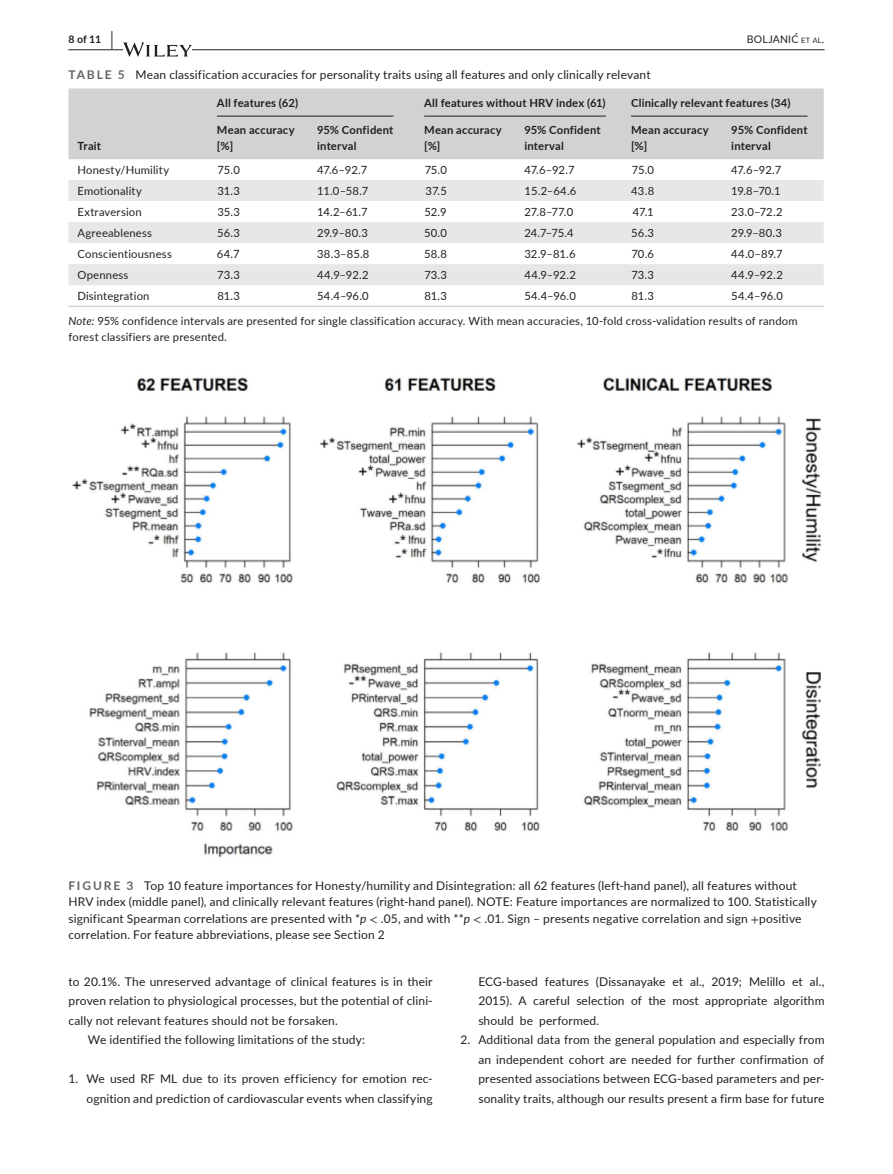
<style>
.page{position:relative;width:893px;height:1174px;background:#fff}
.page>*{position:absolute;margin:0;border:0;box-sizing:border-box;transform-origin:0 0}
.t1{font:12px/19.5px "Lato";letter-spacing:.015em;color:#231f20;text-align:justify}
.t2{font:11.25px/15.8px "Lato";letter-spacing:.015em;color:#231f20}
.t3{font:700 11.25px/15.8px "Lato";letter-spacing:.02em;color:#231f20}
.t4{font:10.5px "Lato";letter-spacing:.02em;color:#231f20}
.t5{font:700 10.5px "Lato";color:#231f20}
.s1{font-size:19.5px}
.s2{font-size:7.35px}
.s3{font-weight:700;color:#636366}
.s4{font-style:italic}
.s5{font-family:"STIX"}
</style>
<div class="page">
<hr style="left:68px;top:49px;width:756px;height:1px;background:#231f20">
<svg style="left:123px;top:42px;width:69px;height:15px"></svg>
<div style="left:68px;top:88px;width:756px;height:71px;background:#d1d2d4"></div>
<svg style="left:68px;top:180px;width:756px;height:105px;fill:#e6e7e9"></svg>
<hr style="left:68px;top:305px;width:140px;height:2px;background:#d1d2d4">
<hr style="left:208px;top:305px;width:100px;height:2px;background:#d1d2d4">
<hr style="left:308px;top:305px;width:107px;height:2px;background:#d1d2d4">
<hr style="left:415px;top:305px;width:100px;height:2px;background:#d1d2d4">
<hr style="left:515px;top:305px;width:107px;height:2px;background:#d1d2d4">
<hr style="left:622px;top:305px;width:100px;height:2px;background:#d1d2d4">
<hr style="left:722px;top:305px;width:102px;height:2px;background:#d1d2d4">
<hr style="left:217px;top:116px;width:176px;height:1px;background:#231f20">
<hr style="left:424px;top:116px;width:182px;height:1px;background:#231f20">
<hr style="left:631px;top:116px;width:177px;height:1px;background:#231f20">
<img style="left:72px;top:377px;width:749px;height:480px">
<p class="t5" style="left:68px;top:31px;width:46px">8 of 11 <span class="s1">|</span></p>
<p class="t4" style="left:747px;top:31px;width:79px">BOLJANIĆ <span class="s2">et al</span>.</p>
<p class="t1" style="left:68px;top:64px;width:584px"><span class="s3">TABLE 5</span> Mean classification accuracies for personality traits using all features and only clinically relevant</p>
<p class="t3" style="left:77px;top:137px;width:25px">Trait</p>
<p class="t3" style="left:217px;top:94px;width:83px">All features (62)</p>
<p class="t3" style="left:424px;top:94px;width:183px">All features without HRV index (61)</p>
<p class="t3" style="left:631px;top:94px;width:161px">Clinically relevant features (34)</p>
<p class="t3" style="left:217px;top:122px;width:79px">Mean accuracy [%]</p>
<p class="t3" style="left:317px;top:122px;width:78px">95% Confident interval</p>
<p class="t3" style="left:424px;top:122px;width:79px">Mean accuracy [%]</p>
<p class="t3" style="left:524px;top:122px;width:78px">95% Confident interval</p>
<p class="t3" style="left:631px;top:122px;width:79px">Mean accuracy [%]</p>
<p class="t3" style="left:731px;top:122px;width:78px">95% Confident interval</p>
<p class="t2" style="left:77px;top:161px;width:93px">Honesty/Humility</p>
<p class="t2" style="left:218px;top:161px;width:24px">75.0</p>
<p class="t2" style="left:317px;top:161px;width:52px">47.6–92.7</p>
<p class="t2" style="left:425px;top:161px;width:24px">75.0</p>
<p class="t2" style="left:524px;top:161px;width:52px">47.6–92.7</p>
<p class="t2" style="left:632px;top:161px;width:24px">75.0</p>
<p class="t2" style="left:731px;top:161px;width:52px">47.6–92.7</p>
<p class="t2" style="left:77px;top:182px;width:66px">Emotionality</p>
<p class="t2" style="left:217px;top:182px;width:24px">31.3</p>
<p class="t2" style="left:317px;top:182px;width:53px">11.0–58.7</p>
<p class="t2" style="left:425px;top:182px;width:23px">37.5</p>
<p class="t2" style="left:524px;top:182px;width:53px">15.2–64.6</p>
<p class="t2" style="left:631px;top:182px;width:25px">43.8</p>
<p class="t2" style="left:731px;top:182px;width:51px">19.8–70.1</p>
<p class="t2" style="left:77px;top:204px;width:66px">Extraversion</p>
<p class="t2" style="left:217px;top:204px;width:24px">35.3</p>
<p class="t2" style="left:317px;top:204px;width:52px">14.2–61.7</p>
<p class="t2" style="left:424px;top:204px;width:24px">52.9</p>
<p class="t2" style="left:524px;top:204px;width:50px">27.8–77.0</p>
<p class="t2" style="left:633px;top:204px;width:22px">47.1</p>
<p class="t2" style="left:731px;top:204px;width:53px">23.0–72.2</p>
<p class="t2" style="left:77px;top:225px;width:76px">Agreeableness</p>
<p class="t2" style="left:217px;top:225px;width:24px">56.3</p>
<p class="t2" style="left:317px;top:225px;width:52px">29.9–80.3</p>
<p class="t2" style="left:424px;top:225px;width:24px">50.0</p>
<p class="t2" style="left:524px;top:225px;width:51px">24.7−75.4</p>
<p class="t2" style="left:631px;top:225px;width:24px">56.3</p>
<p class="t2" style="left:731px;top:225px;width:52px">29.9–80.3</p>
<p class="t2" style="left:77px;top:246px;width:96px">Conscientiousness</p>
<p class="t2" style="left:217px;top:246px;width:24px">64.7</p>
<p class="t2" style="left:317px;top:246px;width:54px">38.3–85.8</p>
<p class="t2" style="left:424px;top:246px;width:24px">58.8</p>
<p class="t2" style="left:524px;top:246px;width:53px">32.9–81.6</p>
<p class="t2" style="left:631px;top:246px;width:24px">70.6</p>
<p class="t2" style="left:731px;top:246px;width:53px">44.0–89.7</p>
<p class="t2" style="left:77px;top:267px;width:53px">Openness</p>
<p class="t2" style="left:217px;top:267px;width:24px">73.3</p>
<p class="t2" style="left:317px;top:267px;width:53px">44.9–92.2</p>
<p class="t2" style="left:424px;top:267px;width:24px">73.3</p>
<p class="t2" style="left:524px;top:267px;width:53px">44.9–92.2</p>
<p class="t2" style="left:631px;top:267px;width:24px">73.3</p>
<p class="t2" style="left:731px;top:267px;width:53px">44.9–92.2</p>
<p class="t2" style="left:77px;top:288px;width:74px">Disintegration</p>
<p class="t2" style="left:217px;top:288px;width:24px">81.3</p>
<p class="t2" style="left:317px;top:288px;width:53px">54.4–96.0</p>
<p class="t2" style="left:424px;top:288px;width:24px">81.3</p>
<p class="t2" style="left:524px;top:288px;width:53px">54.4–96.0</p>
<p class="t2" style="left:631px;top:288px;width:24px">81.3</p>
<p class="t2" style="left:731px;top:288px;width:53px">54.4–96.0</p>
<p class="t2" style="left:68px;top:313px;width:731px"><span class="s4">Note:</span> 95% confidence intervals are presented for single classification accuracy. With mean accuracies, 10-fold cross-validation results of random forest classifiers are presented.</p>
<p class="t1" style="left:68px;top:876px;width:750px;line-height:16.5px;text-align:left"><span class="s3">FIGURE 3</span> Top 10 feature importances for Honesty/humility and Disintegration: all 62 features (left-hand panel), all features without HRV index (middle panel), and clinically relevant features (right-hand panel). NOTE: Feature importances are normalized to 100. Statistically significant Spearman correlations are presented with *<span class="s4">p</span> <span class="s5">&lt;</span> .05, and with **<span class="s4">p</span> <span class="s5">&lt;</span> .01. Sign – presents negative correlation and sign <span class="s5">+</span>positive correlation. For feature abbreviations, please see Section 2</p>
<p class="t1" style="left:68px;top:971px;width:366px">to 20.1%. The unreserved advantage of clinical features is in their</p>
<p class="t1" style="left:68px;top:990px;width:366px">proven relation to physiological processes, but the potential of clini-</p>
<p class="t1" style="left:68px;top:1010px;width:271px">cally not relevant features should not be forsaken.</p>
<p class="t1" style="left:88px;top:1029px;width:279px">We identified the following limitations of the study:</p>
<p class="t1" style="left:68px;top:1068px;width:366px;text-align:right">1. We used RF ML due to its proven efficiency for emotion rec&shy;ognition and prediction of cardiovascular events when classifying</p>
<p class="t1" style="left:478px;top:971px;width:348px">ECG-based features (Dissanayake et al., 2019; Melillo et al., 2015). A careful selection of the most appropriate algorithm should be performed.</p>
<p class="t1" style="left:478px;top:1029px;width:348px;text-indent:-18px">2. Additional data from the general population and especially from an independent cohort are needed for further confirmation of presented associations between ECG-based parameters and per&shy;sonality traits, although our results present a firm base for future</p>
</div>
